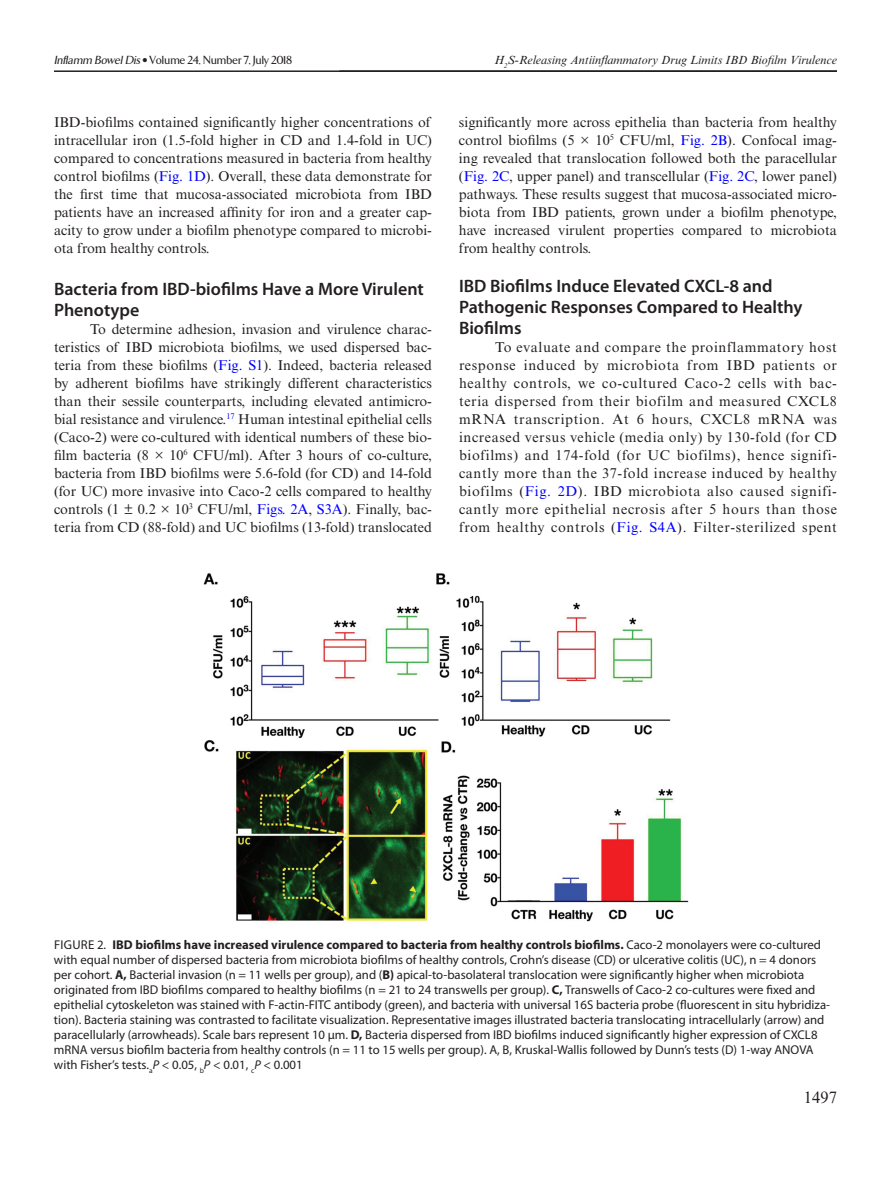
<style>
.page{position:relative;width:891px;height:1188px;background:#fff}
.page>*{position:absolute;margin:0;border:0;box-sizing:border-box;transform-origin:0 0}
.t1{font:600 18px/21px "Myriad Pro";color:#231f20}
.t2{font:16.5px "Times New Roman MT Std";color:#231f20}
.t3{font:14.25px/18px "Times New Roman MT Std";color:#231f20;text-align:justify}
.t4{font:12.75px/15px "Myriad Pro";color:#231f20}
.t5{font:italic 12px "Times New Roman MT Std";color:#231f20}
.t6{font:500 12px "TF Arrow";color:#231f20}
.s1{font-style:italic}
.s2{color:#00f}
.s3{font-weight:700}
</style>
<div class="page">
<hr style="left:54px;top:70px;width:783px;height:2px;background:#231f20">
<img style="left:203px;top:573px;width:485px;height:351px">
<p class="t6" style="left:54px;top:54px;width:240px"><span class="s1">Inflamm BowelDis</span>• Volume 24, Number 7, July 2018</p>
<p class="t3" style="left:54px;top:113px;width:380px">IBD-biofilms contained significantly higher concentrations of intracellular iron (1.5-fold higher in CD and 1.4-fold in UC) compared to concentrations measured in bacteria from healthy control biofilms (<span class="s2">Fig. 1D</span>). Overall, these data demonstrate for the first time that mucosa-associated microbiota from IBD patients have an increased affinity for iron and a greater cap&shy;acity to grow under a biofilm phenotype compared to microbi&shy;ota from healthy controls.</p>
<p class="t1" style="left:54px;top:278px;width:371px">Bacteria from IBD-biofilms Have a More Virulent<br>Phenotype</p>
<p class="t3" style="left:54px;top:320px;width:380px;text-indent:36px">To determine adhesion, invasion and virulence charac&shy;teristics of IBD microbiota biofilms, we used dispersed bac&shy;teria from these biofilms (<span class="s2">Fig. S1</span>). Indeed, bacteria released by adherent biofilms have strikingly different characteristics than their sessile counterparts, including elevated antimicro&shy;bial resistance and virulence.<sup>17</sup> Human intestinal epithelial cells (Caco-2) were co-cultured with identical numbers of these bio&shy;film bacteria (8 × 10<sup>6</sup> CFU/ml). After 3 hours of co-culture, bacteria from IBD biofilms were 5.6-fold (for CD) and 14-fold (for UC) more invasive into Caco-2 cells compared to healthy controls (1 ± 0.2 × 10<sup>3</sup> CFU/ml, <span class="s2">Figs. 2A</span>, <span class="s2">S3A</span>). Finally, bac&shy;teria from CD (88-fold) and UC biofilms (13-fold) translocated</p>
<p class="t5" style="left:494px;top:54px;width:344px">H<sub>2</sub>S-Releasing Antiinflammatory Drug Limits IBD Biofilm Virulence</p>
<p class="t3" style="left:459px;top:113px;width:380px">significantly more across epithelia than bacteria from healthy control biofilms (5 × 10<sup>5</sup> CFU/ml, <span class="s2">Fig. 2B</span>). Confocal imag&shy;ing revealed that translocation followed both the paracellular (<span class="s2">Fig. 2C</span>, upper panel) and transcellular (<span class="s2">Fig. 2C</span>, lower panel) pathways. These results suggest that mucosa-associated micro&shy;biota from IBD patients, grown under a biofilm phenotype, have increased virulent properties compared to microbiota from healthy controls.</p>
<p class="t1" style="left:459px;top:275px;width:345px">IBD Biofilms Induce Elevated CXCL-8 and<br>Pathogenic Responses Compared to Healthy<br>Biofilms</p>
<p class="t3" style="left:459px;top:338px;width:380px;text-indent:36px">To evaluate and compare the proinflammatory host response induced by microbiota from IBD patients or healthy controls, we co-cultured Caco-2 cells with bac&shy;teria dispersed from their biofilm and measured CXCL8 mRNA transcription. At 6 hours, CXCL8 mRNA was increased versus vehicle (media only) by 130-fold (for CD biofilms) and 174-fold (for UC biofilms), hence signifi&shy;cantly more than the 37-fold increase induced by healthy biofilms (<span class="s2">Fig. 2D</span>). IBD microbiota also caused signifi&shy;cantly more epithelial necrosis after 5 hours than those from healthy controls (<span class="s2">Fig. S4A</span>). Filter-sterilized spent</p>
<p class="t4" style="left:54px;top:937px;width:778px">FIGURE 2. <span class="s3">IBD biofilms have increased virulence compared to bacteria from healthy controls biofilms.</span> Caco-2 monolayers were co-cultured with equal number of dispersed bacteria from microbiota biofilms of healthy controls, Crohn’s disease (CD) or ulcerative colitis (UC), n = 4 donors per cohort. <span class="s3">A,</span> Bacterial invasion (n = 11 wells per group), and (<span class="s3">B)</span> apical-to-basolateral translocation were significantly higher when microbiota originated from IBD biofilms compared to healthy biofilms (n = 21 to 24 transwells per group). <span class="s3">C,</span> Transwells of Caco-2 co-cultures were fixed and epithelial cytoskeleton was stained with F-actin-FITC antibody (green), and bacteria with universal 16S bacteria probe (fluorescent in situ hybridiza&shy;tion). Bacteria staining was contrasted to facilitate visualization. Representative images illustrated bacteria translocating intracellularly (arrow) and paracellularly (arrowheads). Scale bars represent 10 µm. <span class="s3">D,</span> Bacteria dispersed from IBD biofilms induced significantly higher expression of CXCL8 mRNA versus biofilm bacteria from healthy controls (n = 11 to 15 wells per group). A, B, Kruskal-Wallis followed by Dunn’s tests (D) 1-way ANOVA with Fisher’s tests.<sub>a</sub><span class="s1">P</span> &lt; 0.05, <sub>b</sub><span class="s1">P</span> &lt; 0.01, <sub>c</sub><span class="s1">P</span> &lt; 0.001</p>
<p class="t2" style="left:804px;top:1088px;width:34px">1497</p>
</div>
